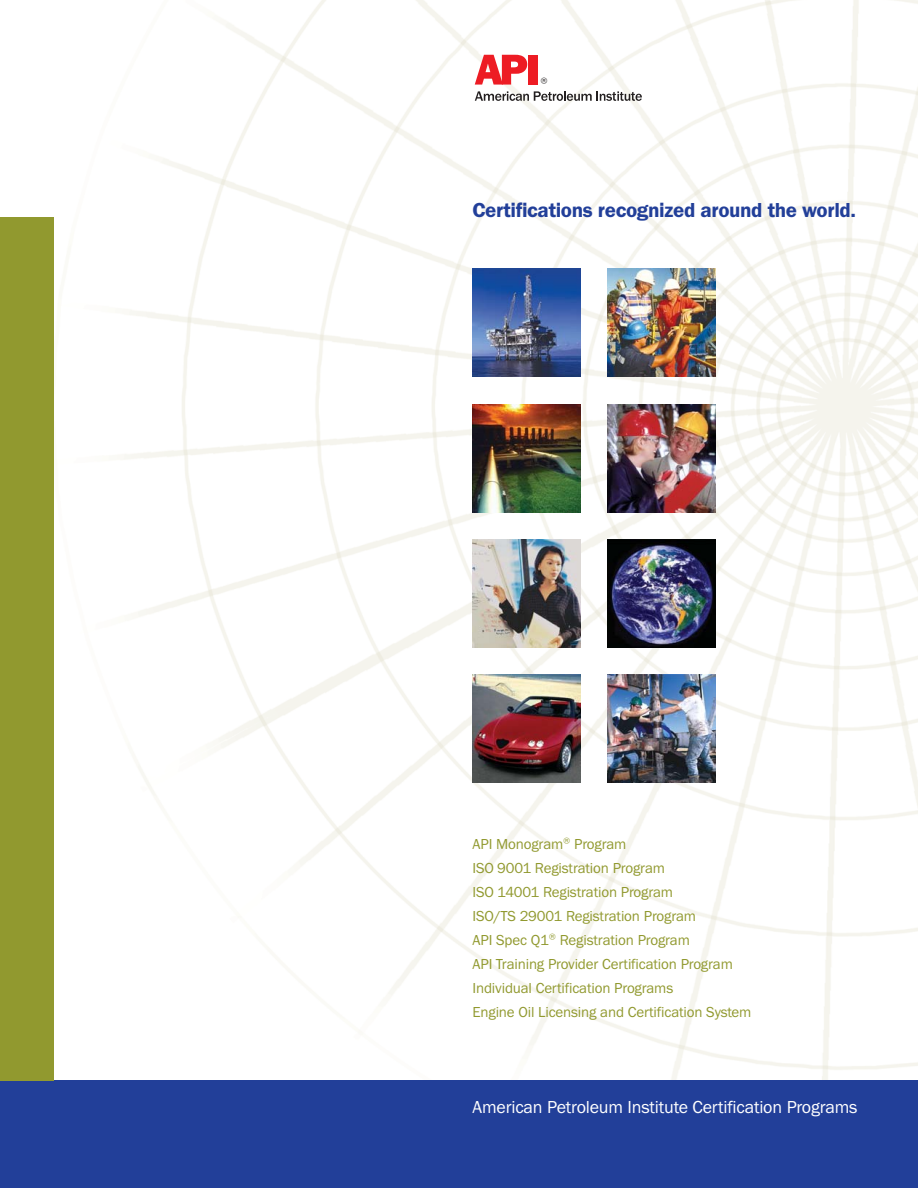
<style>
.page{position:relative;width:918px;height:1188px;background:#fff}
.page>*{position:absolute;margin:0;border:0;box-sizing:border-box;transform-origin:0 0}
.t1{font:600 21px "Franklin Got ITC";letter-spacing:-.02em;color:#223f99}
.t2{font:18px "Franklin Got ITC";letter-spacing:-.01em;color:#fff}
.t3{font:15px/24px "Franklin Got ITC";letter-spacing:-.01em;color:#91992f}
.t4{font:15px "Franklin Got ITC";color:#231f20}
</style>
<div class="page">
<img style="left:54px;top:1px;width:864px;height:1080px">
<svg style="left:475px;top:55px;width:52px;height:30px"></svg>
<div style="left:529px;top:55px;width:9px;height:30px;background:#ed1c24"></div>
<svg style="left:475px;top:91px;width:167px;height:10px"></svg>
<div style="left:0;top:1081px;width:918px;height:107px;background:#223f99"></div>
<div style="left:0;top:217px;width:54px;height:864px;background:#91992f"></div>
<img style="left:472px;top:268px;width:108px;height:108px">
<img style="left:608px;top:268px;width:108px;height:108px">
<img style="left:608px;top:404px;width:108px;height:108px">
<img style="left:608px;top:539px;width:108px;height:108px">
<img style="left:608px;top:674px;width:108px;height:108px">
<img style="left:472px;top:404px;width:108px;height:108px">
<img style="left:472px;top:539px;width:108px;height:108px">
<img style="left:472px;top:674px;width:108px;height:108px">
<p class="t4" style="left:540px;top:79px;width:9px">®</p>
<h1 class="t1" style="left:472px;top:202px;width:385px">Certifications recognized around the world.</h1>
<p class="t3" style="left:472px;top:833px;width:281px">API Monogram® Program<br>ISO 9001 Registration Program<br>ISO 14001 Registration Program<br>ISO/TS 29001 Registration Program<br>API Spec Q1® Registration Program<br>API Training Provider Certification Program Individual Certification Programs<br>Engine Oil Licensing and Certification System</p>
<p class="t2" style="left:472px;top:1100px;width:387px">American Petroleum Institute Certification Programs</p>
</div>
